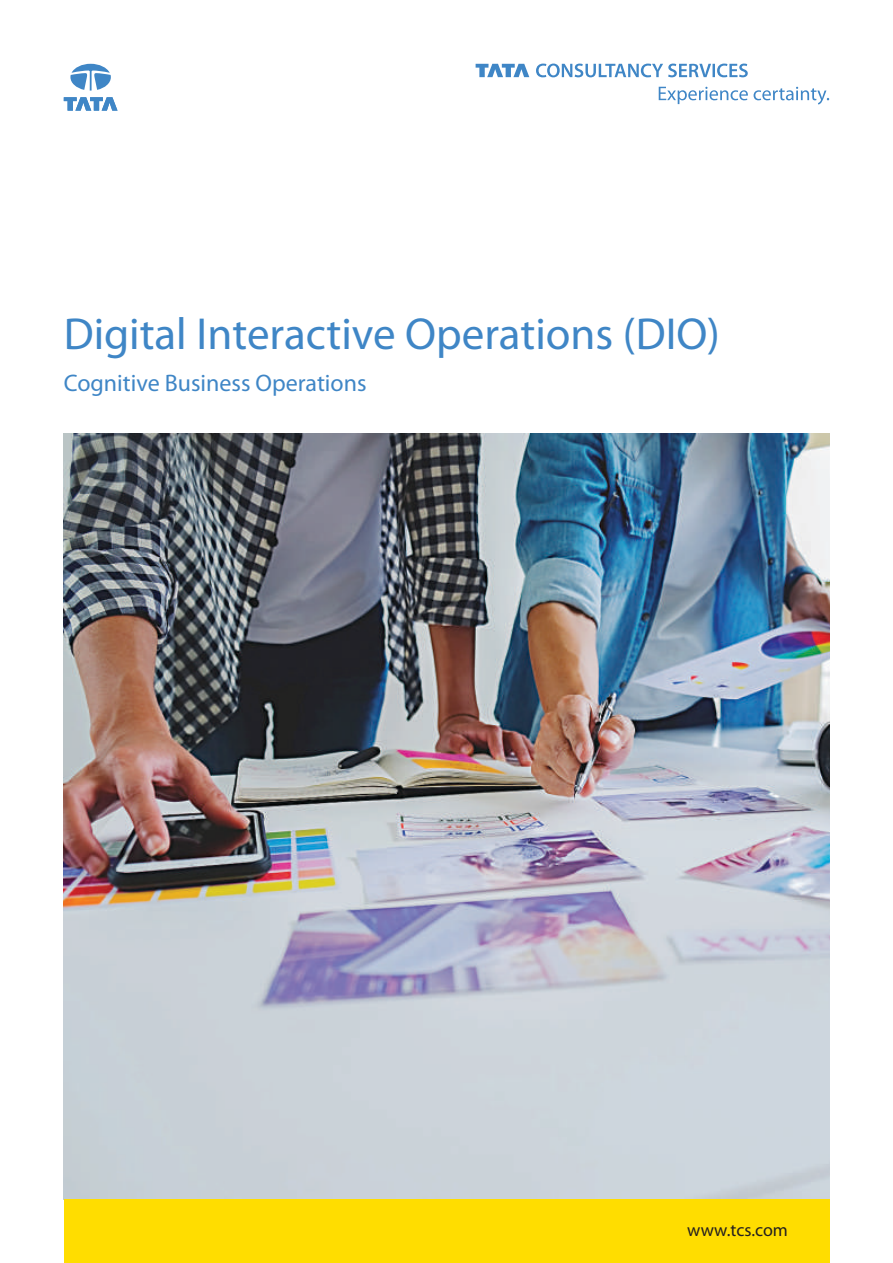
<style>
.page{position:relative;width:893px;height:1263px;background:#fff}
.page>*{position:absolute;margin:0;border:0;box-sizing:border-box;transform-origin:0 0}
.t1{font:45px "Myriad Pro";color:#3f86c6}
.t2{font:24px "Myriad Pro";color:#3f86c6}
.t3{font:18px "Myriad Pro";color:#231f20}
</style>
<div class="page">
<img style="left:64px;top:434px;width:765px;height:765px">
<svg style="left:70px;top:64px;width:41px;height:27px"></svg>
<svg style="left:64px;top:97px;width:54px;height:14px"></svg>
<svg style="left:476px;top:64px;width:53px;height:13px"></svg>
<svg style="left:536px;top:64px;width:212px;height:13px"></svg>
<svg style="left:659px;top:87px;width:170px;height:18px"></svg>
<div style="left:64px;top:1199px;width:765px;height:64px;background:#fd0"></div>
<p class="t1" style="left:64px;top:315px;width:658px">Digital Interactive Operations (DIO)</p>
<p class="t2" style="left:64px;top:373px;width:304px">Cognitive Business Operations</p>
<p class="t3" style="left:687px;top:1223px;width:102px">www.tcs.com</p>
</div>
